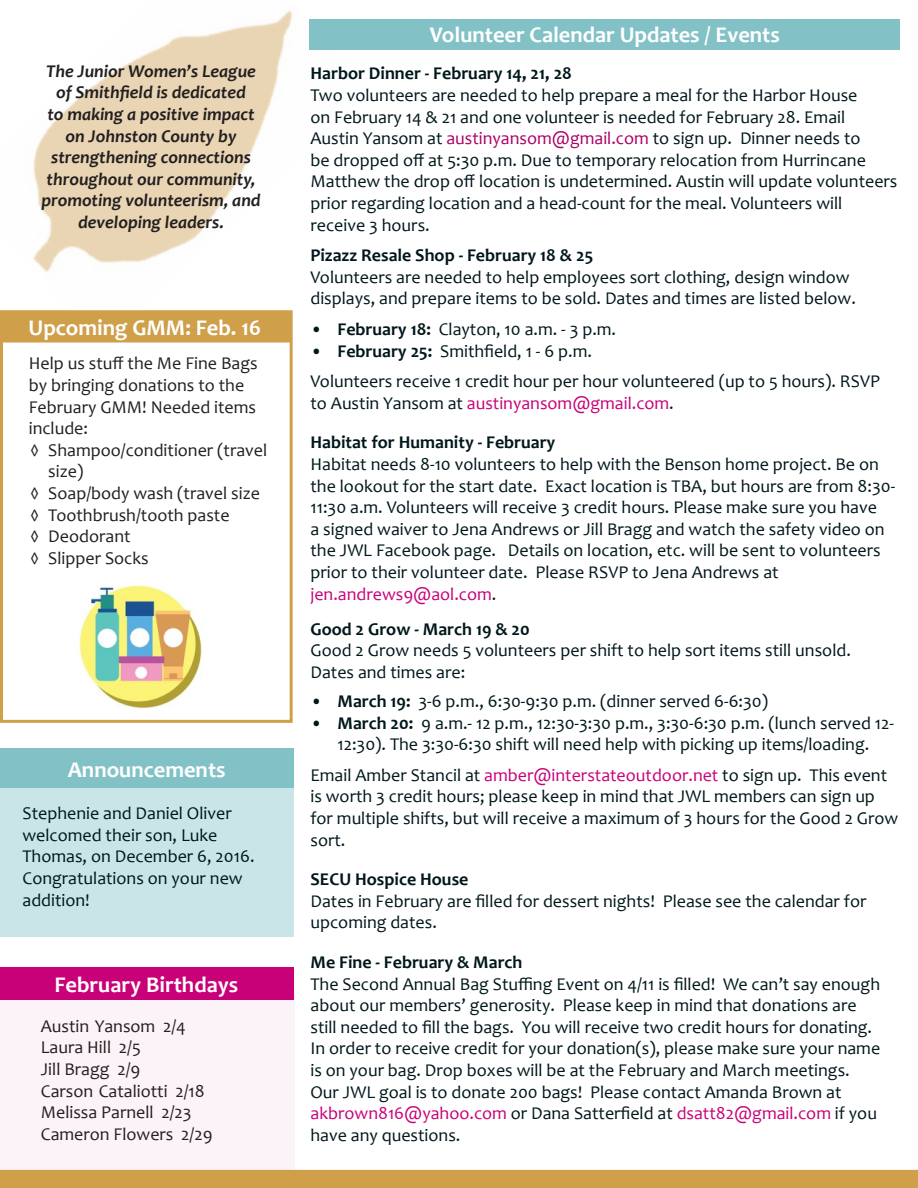
<style>
.page{position:relative;width:918px;height:1188px;background:#fff}
.page>*{position:absolute;margin:0;border:0;box-sizing:border-box;transform-origin:0 0}
.t1{font:700 22.5px "Candara";color:#fff}
.t2{font:18px/21.6px "Candara";color:#00171b}
.t3{font:18px/21.6px "Candara";color:#231f20}
.t4{font:italic 700 18px/21.6px "Candara";color:#231f20;text-align:center}
.s1{font-weight:700}
.s2{color:#ac0167}
.s3{color:#c90178}
</style>
<div class="page">
<img style="left:4px;top:10px;width:306px;height:333px">
<div style="left:0;top:311px;width:289px;height:31px;background:#cf9f4a"></div>
<div style="left:0;top:310px;width:293px;height:413px;border:3px solid #cf9f4a"></div>
<div style="left:0;top:991px;width:295px;height:179px;background:#fcf3f8"></div>
<div style="left:0;top:788px;width:293px;height:149px;background:#cae5e8"></div>
<div style="left:310px;top:19px;width:590px;height:31px;background:#82c2c7"></div>
<img style="left:0;top:10px;width:107px;height:301px">
<img style="left:0;top:967px;width:116px;height:203px">
<div style="left:0;top:968px;width:293px;height:32px;background:#c90178"></div>
<div style="left:0;top:1170px;width:918px;height:18px;background:#cf9f4a"></div>
<div style="left:0;top:749px;width:293px;height:39px;background:#82c2c7"></div>
<img style="left:79px;top:585px;width:123px;height:124px">
<p class="t1" style="left:430px;top:21px;width:352px">Volunteer Calendar Updates / Events</p>
<p class="t4" style="left:41px;top:60px;width:221px">The Junior Women’s League of Smithfield is dedicated<br>to making a positive impact on Johnston County by strengthening connections throughout our community, promoting volunteerism, and developing leaders.</p>
<p class="t2" style="left:310px;top:63px;width:589px"><span class="s1">Harbor Dinner - February 14, 21, 28<br></span>Two volunteers are needed to help prepare a meal for the Harbor House<br>on February 14 &amp; 21 and one volunteer is needed for February 28. Email Austin Yansom at <span class="s2">austinyansom@gmail.com</span> to sign up. Dinner needs to<br>be dropped off at 5:30 p.m. Due to temporary relocation from Hurrincane Matthew the drop off location is undetermined. Austin will update volunteers prior regarding location and a head-count for the meal. Volunteers will receive 3 hours.</p>
<p class="t2" style="left:310px;top:244px;width:547px"><span class="s1">Pizazz Resale Shop - February 18 &amp; 25<br></span>Volunteers are needed to help employees sort clothing, design window displays, and prepare items to be sold. Dates and times are listed below.</p>
<p class="t2" style="left:310px;top:318px;width:307px"><span class="s1">• February 18:</span> Clayton, 10 a.m. - 3 p.m.</p>
<p class="t2" style="left:310px;top:340px;width:283px"><span class="s1">• February 25:</span> Smithfield, 1 - 6 p.m.</p>
<p class="t2" style="left:310px;top:370px;width:571px">Volunteers receive 1 credit hour per hour volunteered (up to 5 hours). RSVP to Austin Yansom at <span class="s3">austinyansom@gmail.com</span>.</p>
<p class="t2" style="left:310px;top:432px;width:586px"><span class="s1">Habitat for Humanity - February<br></span>Habitat needs 8-10 volunteers to help with the Benson home project. Be on the lookout for the start date. Exact location is TBA, but hours are from 8:30- 11:30 a.m. Volunteers will receive 3 credit hours. Please make sure you have<br>a signed waiver to Jena Andrews or Jill Bragg and watch the safety video on the JWL Facebook page. Details on location, etc. will be sent to volunteers prior to their volunteer date. Please RSVP to Jena Andrews at <span class="s3">jen.andrews9@aol.com</span>.</p>
<p class="t2" style="left:310px;top:618px;width:542px"><span class="s1">Good 2 Grow - March 19 &amp; 20<br></span>Good 2 Grow needs 5 volunteers per shift to help sort items still unsold.<br>Dates and times are:</p>
<p class="t2" style="left:310px;top:690px;width:459px"><span class="s1">• March 19:</span> 3-6 p.m., 6:30-9:30 p.m. (dinner served 6-6:30)</p>
<p class="t2" style="left:310px;top:712px;width:585px;text-align:center"><span class="s1">• March 20:</span> 9 a.m.- 12 p.m., 12:30-3:30 p.m., 3:30-6:30 p.m. (lunch served 12-<br>12:30). The 3:30-6:30 shift will need help with picking up items/loading.</p>
<p class="t2" style="left:310px;top:764px;width:589px">Email Amber Stancil at <span class="s3">amber@interstateoutdoor.net</span> to sign up. This event is worth 3 credit hours; please keep in mind that JWL members can sign up for multiple shifts, but will receive a maximum of 3 hours for the Good 2 Grow sort.</p>
<p class="t2" style="left:310px;top:868px;width:557px"><span class="s1">SECU Hospice House<br></span>Dates in February are filled for dessert nights! Please see the calendar for upcoming dates.</p>
<p class="t2" style="left:310px;top:951px;width:571px"><span class="s1">Me Fine - February &amp; March<br></span>The Second Annual Bag Stuffing Event on 4/11 is filled! We can’t say enough about our members’ generosity. Please keep in mind that donations are still needed to fill the bags. You will receive two credit hours for donating.<br>In order to receive credit for your donation(s), please make sure your name is on your bag. Drop boxes will be at the February and March meetings.<br>Our JWL goal is to donate 200 bags! Please contact Amanda Brown at <span class="s3">akbrown816@yahoo.com</span> or Dana Satterfield at <span class="s3">dsatt82@gmail.com</span> if you have any questions.</p>
<p class="t1" style="left:29px;top:313px;width:234px">Upcoming GMM: Feb. 16</p>
<p class="t3" style="left:29px;top:353px;width:230px">Help us stuff the Me Fine Bags by bringing donations to the<br>February GMM! Needed items include:</p>
<p class="t3" style="left:48px;top:439px;width:220px;text-indent:-18px">◊ Shampoo/conditioner (travel size)</p>
<p class="t3" style="left:30px;top:482px;width:231px">◊ Soap/body wash (travel size</p>
<p class="t3" style="left:30px;top:504px;width:201px">◊ Toothbrush/tooth paste</p>
<p class="t3" style="left:30px;top:525px;width:102px">◊ Deodorant</p>
<p class="t3" style="left:30px;top:547px;width:120px">◊ Slipper Socks</p>
<p class="t1" style="left:68px;top:755px;width:159px">Announcements</p>
<p class="t2" style="left:22px;top:802px;width:234px">Stephenie and Daniel Oliver welcomed their son, Luke<br>Thomas, on December 6, 2016.<br>Congratulations on your new addition!</p>
<p class="t1" style="left:55px;top:971px;width:185px">February Birthdays</p>
<p class="t3" style="left:41px;top:1015px;width:147px">Austin Yansom 2/4</p>
<p class="t3" style="left:41px;top:1037px;width:102px">Laura Hill 2/5</p>
<p class="t3" style="left:41px;top:1058px;width:101px">Jill Bragg 2/9</p>
<p class="t3" style="left:41px;top:1080px;width:166px">Carson Cataliotti 2/18</p>
<p class="t3" style="left:41px;top:1101px;width:152px">Melissa Parnell 2/23</p>
<p class="t3" style="left:41px;top:1123px;width:173px">Cameron Flowers 2/29</p>
</div>
